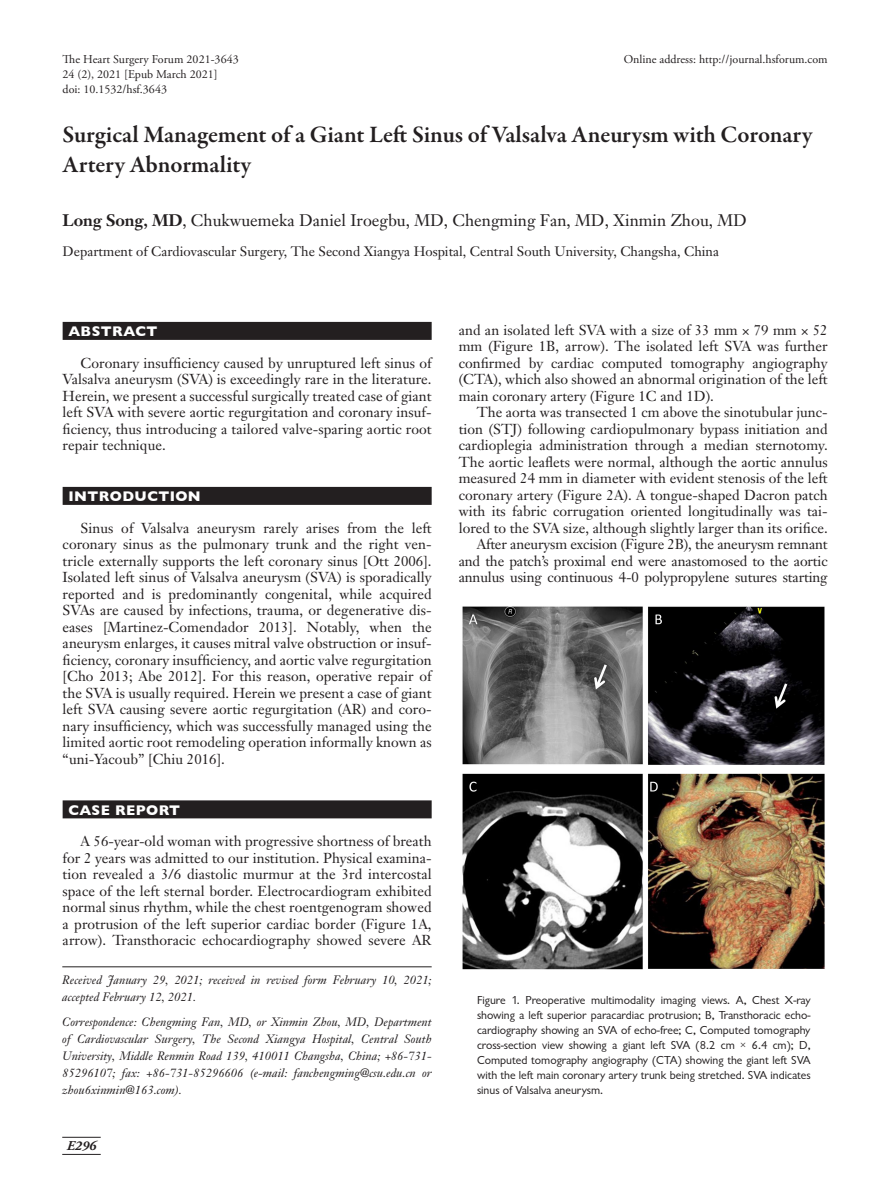
<style>
.page{position:relative;width:891px;height:1188px;background:#fff}
.page>*{position:absolute;margin:0;border:0;box-sizing:border-box;transform-origin:0 0}
.t1{font:600 24px/30px "Garamond Premr Pro";letter-spacing:-.005em;color:#231f20}
.Authors{font:16.5px "Janson Text";color:#231f20}
.Body_Text{font:14.25px/16.5px "Janson Text";letter-spacing:.005em;color:#231f20;text-align:justify}
.t2{font:700 14.25px "Gill Sans";letter-spacing:.03em;color:#fff}
.Affiliation{font:13.5px "Janson Text";color:#231f20}
.t3{font:italic 700 13.5px "Adobe Garamond Pro";color:#231f20}
.Figure_Legend{font:12px/15px "Classical Sans Regular DTC";color:#231f20;text-align:justify}
.Correspondence{font:italic 12px/16.8px "Janson Text";letter-spacing:.005em;color:#231f20;text-align:justify}
.Doi{font:12px "Adobe Garamond Pro";color:#231f20}
.Correspondence_First{font:italic 12px/16.8px "Janson Text";letter-spacing:.005em;color:#231f20}
.s1{font-weight:700}
</style>
<div class="page">
<hr style="left:62px;top:1137px;width:39px;height:1px;background:#231f20">
<hr style="left:62px;top:1154px;width:39px;height:1px;background:#231f20">
<div style="left:63px;top:322px;width:369px;height:18px;background:#231f20"></div>
<div style="left:63px;top:487px;width:369px;height:18px;background:#231f20"></div>
<div style="left:63px;top:800px;width:369px;height:18px;background:#231f20"></div>
<hr style="left:62px;top:966px;width:370px;height:1px;background:#231f20">
<img style="left:462px;top:606px;width:363px;height:364px">
<p class="Doi" style="left:63px;top:52px;width:178px">The Heart Surgery Forum 2021-3643</p>
<p class="Doi" style="left:63px;top:67px;width:156px">24 (2), 2021 [Epub March 2021]</p>
<p class="Doi" style="left:63px;top:82px;width:106px">doi: 10.1532/hsf.3643</p>
<p class="t1" style="left:63px;top:120px;width:751px">Surgical Management of a Giant Left Sinus of Valsalva Aneurysm with Coronary<br>Artery Abnormality</p>
<p class="Authors" style="left:63px;top:210px;width:686px"><span class="s1">Long Song, MD</span>, Chukwuemeka Daniel Iroegbu, MD, Chengming Fan, MD, Xinmin Zhou, MD</p>
<p class="Affiliation" style="left:63px;top:243px;width:658px">Department of Cardiovascular Surgery, The Second Xiangya Hospital, Central South University, Changsha, China</p>
<p class="Doi" style="left:624px;top:52px;width:205px">Online address: http://journal.hsforum.com</p>
<h1 class="t2" style="left:68px;top:320px;width:91px">ABSTRACT</h1>
<p class="Body_Text" style="left:63px;top:354px;width:371px;text-indent:18px">Coronary insufficiency caused by unruptured left sinus of Valsalva aneurysm (SVA) is exceedingly rare in the literature.<br>Herein, we present a successful surgically treated case of giant left SVA with severe aortic regurgitation and coronary insuf&shy;ficiency, thus introducing a tailored valve-sparing aortic root repair technique.</p>
<h1 class="t2" style="left:68px;top:485px;width:134px">INTRODUCTION</h1>
<p class="Body_Text" style="left:63px;top:519px;width:371px;text-indent:18px">Sinus of Valsalva aneurysm rarely arises from the left coronary sinus as the pulmonary trunk and the right ven&shy;tricle externally supports the left coronary sinus [Ott 2006].<br>Isolated left sinus of Valsalva aneurysm (SVA) is sporadically reported and is predominantly congenital, while acquired SVAs are caused by infections, trauma, or degenerative dis&shy;eases [Martinez-Comendador 2013]. Notably, when the aneurysm enlarges, it causes mitral valve obstruction or insuf&shy;ficiency, coronary insufficiency, and aortic valve regurgitation [Cho 2013; Abe 2012]. For this reason, operative repair of the SVA is usually required. Herein we present a case of giant left SVA causing severe aortic regurgitation (AR) and coro&shy;nary insufficiency, which was successfully managed using the limited aortic root remodeling operation informally known as “uni-Yacoub” [Chiu 2016].</p>
<h1 class="t2" style="left:68px;top:798px;width:113px">CASE REPORT</h1>
<p class="Body_Text" style="left:63px;top:833px;width:371px;text-indent:18px">A 56-year-old woman with progressive shortness of breath for 2 years was admitted to our institution. Physical examina&shy;tion revealed a 3/6 diastolic murmur at the 3rd intercostal space of the left sternal border. Electrocardiogram exhibited normal sinus rhythm, while the chest roentgenogram showed a protrusion of the left superior cardiac border (Figure 1A, arrow). Transthoracic echocardiography showed severe AR</p>
<p class="Correspondence_First" style="left:62px;top:971px;width:371px">Received January 29, 2021; received in revised form February 10, 2021; accepted February 12, 2021.</p>
<p class="Correspondence" style="left:62px;top:1014px;width:371px">Correspondence: Chengming Fan, MD, or Xinmin Zhou, MD, Department of Cardiovascular Surgery, The Second Xiangya Hospital, Central South University, Middle Renmin Road 139, 410011 Changsha, China; +86-731- 85296107; fax: +86-731-85296606 (e-mail: fanchengming@csu.edu.cn or zhou6xinmin@163.com).</p>
<p class="t3" style="left:67px;top:1138px;width:31px">E296</p>
<p class="Body_Text" style="left:459px;top:321px;width:371px">and an isolated left SVA with a size of 33 mm × 79 mm × 52 mm (Figure 1B, arrow). The isolated left SVA was further confirmed by cardiac computed tomography angiography (CTA), which also showed an abnormal origination of the left main coronary artery (Figure 1C and 1D).</p>
<p class="Body_Text" style="left:459px;top:404px;width:371px;text-indent:18px">The aorta was transected 1 cm above the sinotubular junc&shy;tion (STJ) following cardiopulmonary bypass initiation and cardioplegia administration through a median sternotomy.<br>The aortic leaflets were normal, although the aortic annulus measured 24 mm in diameter with evident stenosis of the left coronary artery (Figure 2A). A tongue-shaped Dacron patch with its fabric corrugation oriented longitudinally was tai&shy;lored to the SVA size, although slightly larger than its orifice.</p>
<p class="Body_Text" style="left:459px;top:536px;width:371px;text-indent:18px">After aneurysm excision (Figure 2B), the aneurysm remnant and the patch’s proximal end were anastomosed to the aortic annulus using continuous 4-0 polypropylene sutures starting</p>
<p class="Figure_Legend" style="left:477px;top:992px;width:335px">Figure 1. Preoperative multimodality imaging views. A, Chest X-ray showing a left superior paracardiac protrusion; B, Transthoracic echo&shy;cardiography showing an SVA of echo-free; C, Computed tomography cross-section view showing a giant left SVA (8.2 cm × 6.4 cm); D, Computed tomography angiography (CTA) showing the giant left SVA with the left main coronary artery trunk being stretched. SVA indicates sinus of Valsalva aneurysm.</p>
</div>
